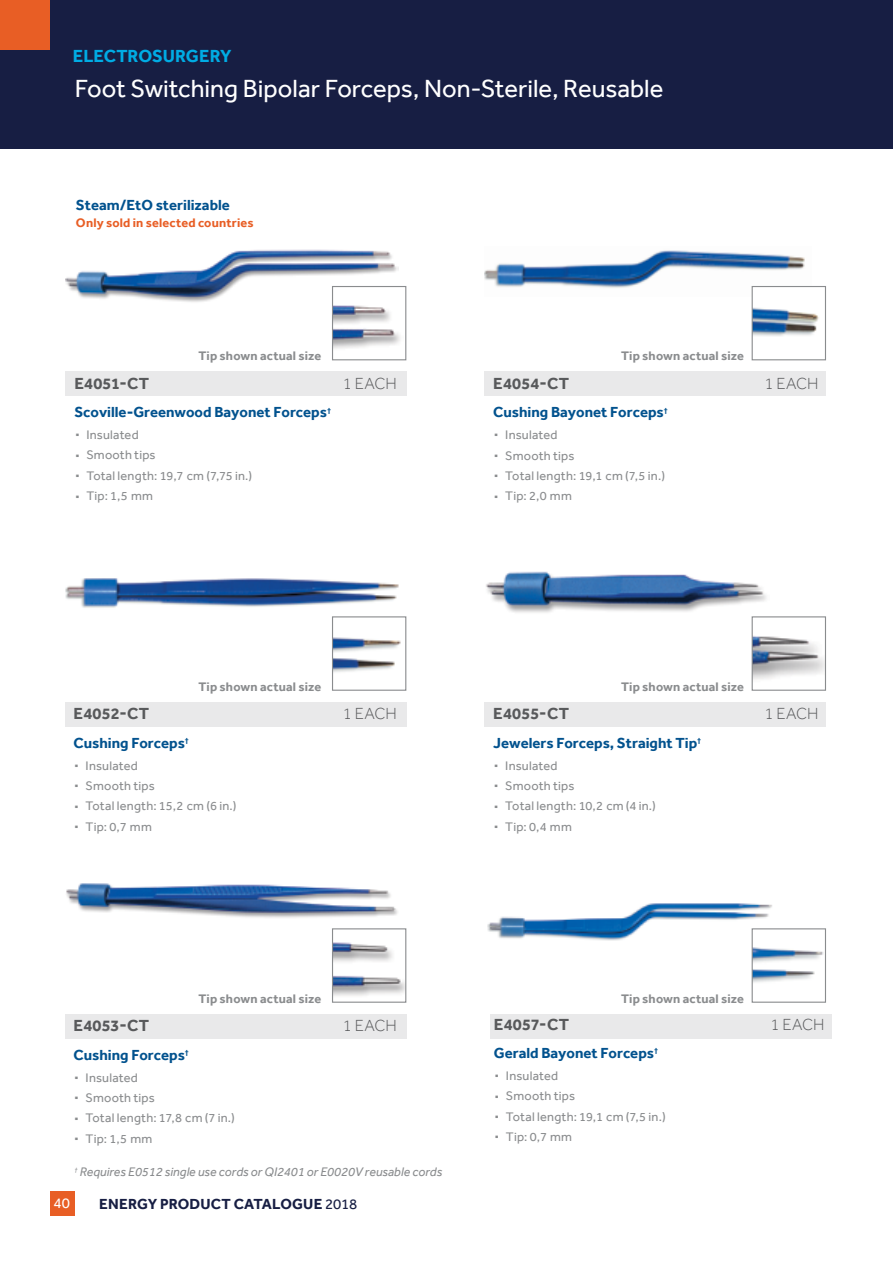
<style>
.page{position:relative;width:893px;height:1263px;background:#fff}
.page>*{position:absolute;margin:0;border:0;box-sizing:border-box;transform-origin:0 0}
.Subheadline{font:25.5px "Effra";color:#fff}
.t1{font:700 18px "Effra";letter-spacing:-.005em;color:#00ace4}
.product_code{font:700 16.5px "Effra";letter-spacing:.015em;color:#58595b}
.product_code-2{font:300 16.5px "Effra";letter-spacing:-.005em;color:#58595b}
.Product_Name_Headlin{font:700 15px "Effra";color:#02528e}
.t2{font:700 15px "Effra";letter-spacing:.01em;color:#171e43}
.blue_headline{font:700 15px "Effra";color:#02528e}
.t3{font:15px "Effra";color:#fff}
.t4{font:12.75px "Effra";letter-spacing:.015em;color:#8a8c8e}
.main_body_copy{font:700 12.75px "Effra";letter-spacing:.015em;color:#8a8c8e}
.Product_Name_Headlin-2{font:italic 12.75px "Effra";color:#8a8c8e}
.main_body_copy-2{font:700 12.75px "Effra";letter-spacing:.015em;color:#e85e25}
.s1{font-size:25.5px}
.s2{font-weight:400}
</style>
<div class="page">
<div style="left:50px;top:1191px;width:24px;height:25px;background:#e85e25"></div>
<div style="left:0;top:0;width:893px;height:149px;background:#171e43"></div>
<div style="left:0;top:0;width:50px;height:50px;background:#e85e25"></div>
<img style="left:66px;top:883px;width:332px;height:35px">
<img style="left:485px;top:250px;width:320px;height:46px">
<img style="left:65px;top:249px;width:334px;height:53px">
<img style="left:486px;top:571px;width:281px;height:46px">
<img style="left:65px;top:578px;width:334px;height:30px">
<img style="left:488px;top:903px;width:284px;height:39px">
<img style="left:334px;top:294px;width:66px;height:55px">
<div style="left:332px;top:286px;width:74px;height:74px;border:1px solid #8a8c8e"></div>
<img style="left:754px;top:288px;width:65px;height:48px">
<div style="left:752px;top:286px;width:74px;height:74px;border:1px solid #8a8c8e"></div>
<img style="left:754px;top:636px;width:70px;height:44px">
<div style="left:752px;top:616px;width:74px;height:75px;border:1px solid #8a8c8e"></div>
<img style="left:754px;top:938px;width:70px;height:45px">
<div style="left:752px;top:928px;width:74px;height:75px;border:1px solid #8a8c8e"></div>
<img style="left:334px;top:637px;width:67px;height:35px">
<div style="left:332px;top:616px;width:74px;height:75px;border:1px solid #8a8c8e"></div>
<img style="left:334px;top:942px;width:70px;height:54px">
<div style="left:332px;top:928px;width:74px;height:75px;border:1px solid #8a8c8e"></div>
<div style="left:65px;top:371px;width:341px;height:25px;background:#e9e9ea"></div>
<div style="left:485px;top:371px;width:341px;height:25px;background:#e9e9ea"></div>
<div style="left:485px;top:702px;width:341px;height:25px;background:#e9e9ea"></div>
<div style="left:491px;top:1014px;width:341px;height:24px;background:#e9e9ea"></div>
<div style="left:65px;top:702px;width:341px;height:25px;background:#e9e9ea"></div>
<div style="left:65px;top:1014px;width:341px;height:24px;background:#e9e9ea"></div>
<h2 class="t1" style="left:73px;top:45px;width:160px">ELECTROSURGERY</h2>
<p class="Subheadline" style="left:75px;top:73px;width:590px">Foot Switching Bipolar Forceps, Non‑Sterile, Reusable</p>
<p class="blue_headline" style="left:76px;top:196px;width:156px">Steam/EtO sterilizable</p>
<p class="main_body_copy-2" style="left:76px;top:215px;width:179px">Only sold in selected countries</p>
<p class="main_body_copy" style="left:198px;top:348px;width:124px">Tip shown actual size</p>
<p class="main_body_copy" style="left:621px;top:348px;width:124px">Tip shown actual size</p>
<p class="product_code" style="left:74px;top:373px;width:76px">E4051-CT</p>
<p class="product_code-2" style="left:343px;top:374px;width:56px">1 EACH</p>
<p class="Product_Name_Headlin" style="left:74px;top:403px;width:258px">Scoville‑Greenwood Bayonet Forceps<sup>†</sup></p>
<p class="t4" style="left:74px;top:427px;width:66px"><span class="s1">∙</span> Insulated</p>
<p class="t4" style="left:74px;top:448px;width:83px"><span class="s1">∙</span> Smooth tips</p>
<p class="t4" style="left:74px;top:468px;width:179px"><span class="s1">∙</span> Total length: 19,7 cm (7,75 in.)</p>
<p class="t4" style="left:74px;top:489px;width:80px"><span class="s1">∙</span> Tip: 1,5 mm</p>
<p class="product_code" style="left:493px;top:373px;width:77px">E4054-CT</p>
<p class="product_code-2" style="left:764px;top:374px;width:56px">1 EACH</p>
<p class="Product_Name_Headlin" style="left:493px;top:403px;width:176px">Cushing Bayonet Forceps<sup>†</sup></p>
<p class="t4" style="left:493px;top:427px;width:66px"><span class="s1">∙</span> Insulated</p>
<p class="t4" style="left:493px;top:448px;width:83px"><span class="s1">∙</span> Smooth tips</p>
<p class="t4" style="left:493px;top:468px;width:173px"><span class="s1">∙</span> Total length: 19,1 cm (7,5 in.)</p>
<p class="t4" style="left:493px;top:489px;width:80px"><span class="s1">∙</span> Tip: 2,0 mm</p>
<p class="main_body_copy" style="left:198px;top:679px;width:124px">Tip shown actual size</p>
<p class="main_body_copy" style="left:621px;top:679px;width:124px">Tip shown actual size</p>
<p class="product_code" style="left:74px;top:704px;width:77px">E4052-CT</p>
<p class="product_code-2" style="left:343px;top:704px;width:56px">1 EACH</p>
<p class="Product_Name_Headlin" style="left:74px;top:734px;width:117px">Cushing Forceps<sup>†</sup></p>
<p class="t4" style="left:74px;top:758px;width:66px"><span class="s1">∙</span> Insulated</p>
<p class="t4" style="left:74px;top:778px;width:83px"><span class="s1">∙</span> Smooth tips</p>
<p class="t4" style="left:74px;top:799px;width:165px"><span class="s1">∙</span> Total length: 15,2 cm (6 in.)</p>
<p class="t4" style="left:74px;top:819px;width:80px"><span class="s1">∙</span> Tip: 0,7 mm</p>
<p class="product_code" style="left:493px;top:704px;width:77px">E4055-CT</p>
<p class="product_code-2" style="left:764px;top:704px;width:56px">1 EACH</p>
<p class="Product_Name_Headlin" style="left:493px;top:734px;width:210px">Jewelers Forceps, Straight Tip<sup>†</sup></p>
<p class="t4" style="left:493px;top:758px;width:66px"><span class="s1">∙</span> Insulated</p>
<p class="t4" style="left:493px;top:778px;width:83px"><span class="s1">∙</span> Smooth tips</p>
<p class="t4" style="left:493px;top:799px;width:164px"><span class="s1">∙</span> Total length: 10,2 cm (4 in.)</p>
<p class="t4" style="left:493px;top:819px;width:80px"><span class="s1">∙</span> Tip: 0,4 mm</p>
<p class="main_body_copy" style="left:198px;top:991px;width:124px">Tip shown actual size</p>
<p class="main_body_copy" style="left:621px;top:991px;width:124px">Tip shown actual size</p>
<p class="product_code" style="left:74px;top:1015px;width:77px">E4053-CT</p>
<p class="product_code-2" style="left:343px;top:1016px;width:56px">1 EACH</p>
<p class="Product_Name_Headlin" style="left:74px;top:1046px;width:117px">Cushing Forceps<sup>†</sup></p>
<p class="t4" style="left:74px;top:1070px;width:66px"><span class="s1">∙</span> Insulated</p>
<p class="t4" style="left:74px;top:1090px;width:83px"><span class="s1">∙</span> Smooth tips</p>
<p class="t4" style="left:74px;top:1111px;width:163px"><span class="s1">∙</span> Total length: 17,8 cm (7 in.)</p>
<p class="t4" style="left:74px;top:1131px;width:80px"><span class="s1">∙</span> Tip: 1,5 mm</p>
<p class="Product_Name_Headlin-2" style="left:74px;top:1164px;width:369px"><sup>†</sup> Requires E0512 single use cords or QI2401 or E0020V reusable cords</p>
<p class="t3" style="left:53px;top:1194px;width:18px">40</p>
<p class="t2" style="left:99px;top:1195px;width:259px">ENERGY PRODUCT CATALOGUE <span class="s2">2018</span></p>
<p class="product_code" style="left:494px;top:1014px;width:77px">E4057-CT</p>
<p class="product_code-2" style="left:770px;top:1015px;width:56px">1 EACH</p>
<p class="Product_Name_Headlin" style="left:494px;top:1044px;width:166px">Gerald Bayonet Forceps<sup>†</sup></p>
<p class="t4" style="left:494px;top:1068px;width:66px"><span class="s1">∙</span> Insulated</p>
<p class="t4" style="left:494px;top:1089px;width:83px"><span class="s1">∙</span> Smooth tips</p>
<p class="t4" style="left:494px;top:1109px;width:173px"><span class="s1">∙</span> Total length: 19,1 cm (7,5 in.)</p>
<p class="t4" style="left:494px;top:1129px;width:80px"><span class="s1">∙</span> Tip: 0,7 mm</p>
</div>
